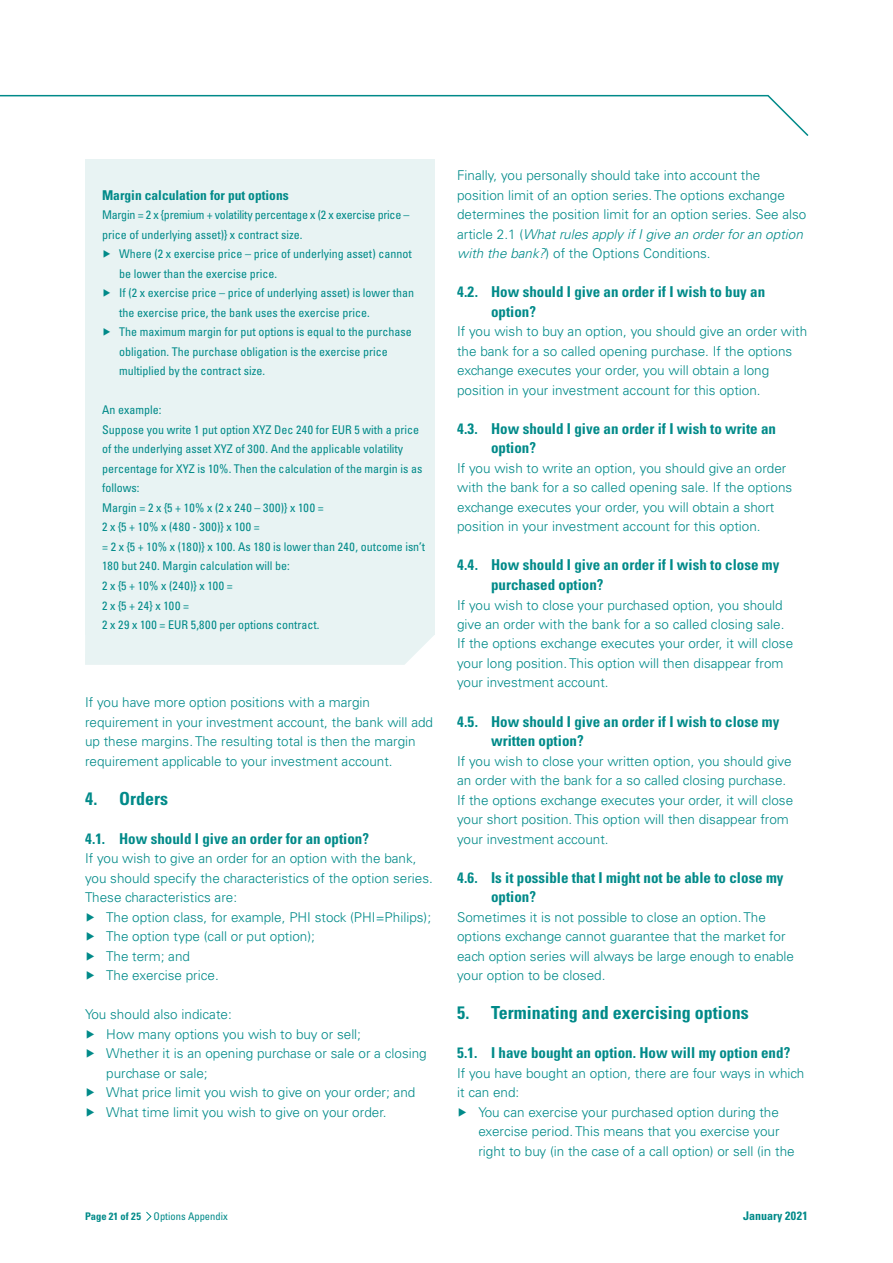
<style>
.page{position:relative;width:893px;height:1263px;background:#fff}
.page>*{position:absolute;margin:0;border:0;box-sizing:border-box;transform-origin:0 0}
.t1{font:700 condensed 18px "Univers LT Std";color:#008a89}
.t2{font:700 condensed 15px/19.5px "Univers LT Std";color:#008a89}
.t3{font:300 13.5px/19.5px "Univers LT Std";color:#008a89}
.t4{font:700 condensed 13.5px "Univers LT Std";color:#008a89}
.t5{font:condensed 12px/19.5px "Univers LT Std";color:#008a89}
.t6{font:condensed 12px "Univers LT Std";letter-spacing:-.02em;color:#008a89}
.t7{font:700 condensed 12px "Univers LT Std";color:#008a89}
.t8{font:condensed 10.5px "Univers LT Std";color:#008a89}
.s1{font-style:italic}
.s2{font-weight:700}
</style>
<div class="page">
<svg style="left:0;top:94px;width:809px;height:42px"></svg>
<div style="left:85px;top:159px;width:349px;height:476px;background:#e8f3f3"></div>
<div style="left:85px;top:635px;width:349px;height:30px;background:#e8f3f3"></div>
<svg style="left:146px;top:1211px;width:6px;height:10px"></svg>
<p class="t4" style="left:102px;top:187px;width:188px">Margin calculation for put options</p>
<p class="t6" style="left:102px;top:208px;width:309px">Margin = 2 x {premium + volatility percentage x (2 x exercise price –</p>
<p class="t5" style="left:102px;top:225px;width:202px">price of underlying asset)} x contract size.</p>
<p class="t5" style="left:102px;top:244px;width:311px">▶ Where (2 x exercise price – price of underlying asset) cannot</p>
<p class="t5" style="left:119px;top:264px;width:159px">be lower than the exercise price.</p>
<p class="t5" style="left:102px;top:283px;width:314px">▶ If (2 x exercise price – price of underlying asset) is lower than</p>
<p class="t5" style="left:119px;top:303px;width:252px">the exercise price, the bank uses the exercise price.</p>
<p class="t5" style="left:102px;top:322px;width:311px">▶ The maximum margin for put options is equal to the purchase</p>
<p class="t5" style="left:119px;top:342px;width:270px">obligation. The purchase obligation is the exercise price</p>
<p class="t5" style="left:119px;top:361px;width:147px">multiplied by the contract size.</p>
<p class="t5" style="left:102px;top:400px;width:325px">An example:<br>Suppose you write 1 put option XYZ Dec 240 for EUR 5 with a price of the underlying asset XYZ of 300. And the applicable volatility percentage for XYZ is 10%. Then the calculation of the margin is as follows:<br>Margin = 2 x {5 + 10% x (2 x 240 – 300)} x 100 =<br>2 x {5 + 10% x (480 - 300)} x 100 =<br>= 2 x {5 + 10% x (180)} x 100. As 180 is lower than 240, outcome isn’t 180 but 240. Margin calculation will be:<br>2 x {5 + 10% x (240)} x 100 =<br>2 x {5 + 24} x 100 =<br>2 x 29 x 100 = EUR 5,800 per options contract.</p>
<p class="t3" style="left:85px;top:692px;width:350px">If you have more option positions with a margin requirement in your investment account, the bank will add up these margins. The resulting total is then the margin requirement applicable to your investment account.</p>
<h1 class="t1" style="left:85px;top:787px;width:84px">4. Orders</h1>
<p class="t2" style="left:85px;top:828px;width:285px">4.1. How should I give an order for an option?</p>
<p class="t3" style="left:85px;top:848px;width:349px">If you wish to give an order for an option with the bank, you should specify the characteristics of the option series.<br>These characteristics are:<br>▶ The option class, for example, PHI stock (PHI=Philips); ▶ The option type (call or put option);<br>▶ The term; and<br>▶ The exercise price.</p>
<p class="t3" style="left:85px;top:1004px;width:148px">You should also indicate:</p>
<p class="t3" style="left:85px;top:1024px;width:278px">▶ How many options you wish to buy or sell;</p>
<p class="t3" style="left:85px;top:1043px;width:343px">▶ Whether it is an opening purchase or sale or a closing</p>
<p class="t3" style="left:106px;top:1063px;width:103px">purchase or sale;</p>
<p class="t3" style="left:85px;top:1082px;width:332px">▶ What price limit you wish to give on your order; and</p>
<p class="t3" style="left:85px;top:1102px;width:303px">▶ What time limit you wish to give on your order.</p>
<p class="t3" style="left:457px;top:166px;width:351px">Finally, you personally should take into account the position limit of an option series. The options exchange determines the position limit for an option series. See also article 2.1 (<span class="s1">What rules apply if I give an order for an option with the bank?</span>) of the Options Conditions.</p>
<p class="t2" style="left:491px;top:282px;width:276px;text-indent:-34px">4.2. How should I give an order if I wish to buy an option?</p>
<p class="t3" style="left:457px;top:322px;width:352px">If you wish to buy an option, you should give an order with the bank for a so called opening purchase. If the options exchange executes your order, you will obtain a long position in your investment account for this option.</p>
<p class="t2" style="left:491px;top:419px;width:286px;text-indent:-34px">4.3. How should I give an order if I wish to write an option?</p>
<p class="t3" style="left:457px;top:458px;width:337px">If you wish to write an option, you should give an order with the bank for a so called opening sale. If the options exchange executes your order, you will obtain a short position in your investment account for this option.</p>
<p class="t2" style="left:491px;top:555px;width:290px;text-indent:-34px">4.4. How should I give an order if I wish to close my purchased option?</p>
<p class="t3" style="left:457px;top:595px;width:338px">If you wish to close your purchased option, you should give an order with the bank for a so called closing sale.<br>If the options exchange executes your order, it will close your long position. This option will then disappear from your investment account.</p>
<p class="t2" style="left:491px;top:711px;width:290px;text-indent:-34px">4.5. How should I give an order if I wish to close my written option?</p>
<p class="t3" style="left:457px;top:751px;width:338px">If you wish to close your written option, you should give an order with the bank for a so called closing purchase.<br>If the options exchange executes your order, it will close your short position. This option will then disappear from your investment account.</p>
<p class="t2" style="left:491px;top:867px;width:294px;text-indent:-34px">4.6. Is it possible that I might not be able to close my option?</p>
<p class="t3" style="left:457px;top:907px;width:338px">Sometimes it is not possible to close an option. The options exchange cannot guarantee that the market for each option series will always be large enough to enable your option to be closed.</p>
<h1 class="t1" style="left:457px;top:1001px;width:293px">5. Terminating and exercising options</h1>
<p class="t2" style="left:457px;top:1043px;width:335px">5.1. I have bought an option. How will my option end?</p>
<p class="t3" style="left:457px;top:1063px;width:349px">If you have bought an option, there are four ways in which</p>
<p class="t3" style="left:457px;top:1082px;width:64px">it can end:</p>
<p class="t3" style="left:457px;top:1102px;width:323px">▶ You can exercise your purchased option during the</p>
<p class="t3" style="left:478px;top:1121px;width:303px">exercise period. This means that you exercise your</p>
<p class="t3" style="left:478px;top:1141px;width:318px">right to buy (in the case of a call option) or sell (in the</p>
<p class="t8" style="left:85px;top:1209px;width:144px"><span class="s2">Page 21 of 25</span> Options Appendix</p>
<p class="t7" style="left:743px;top:1208px;width:66px">January 2021</p>
</div>
